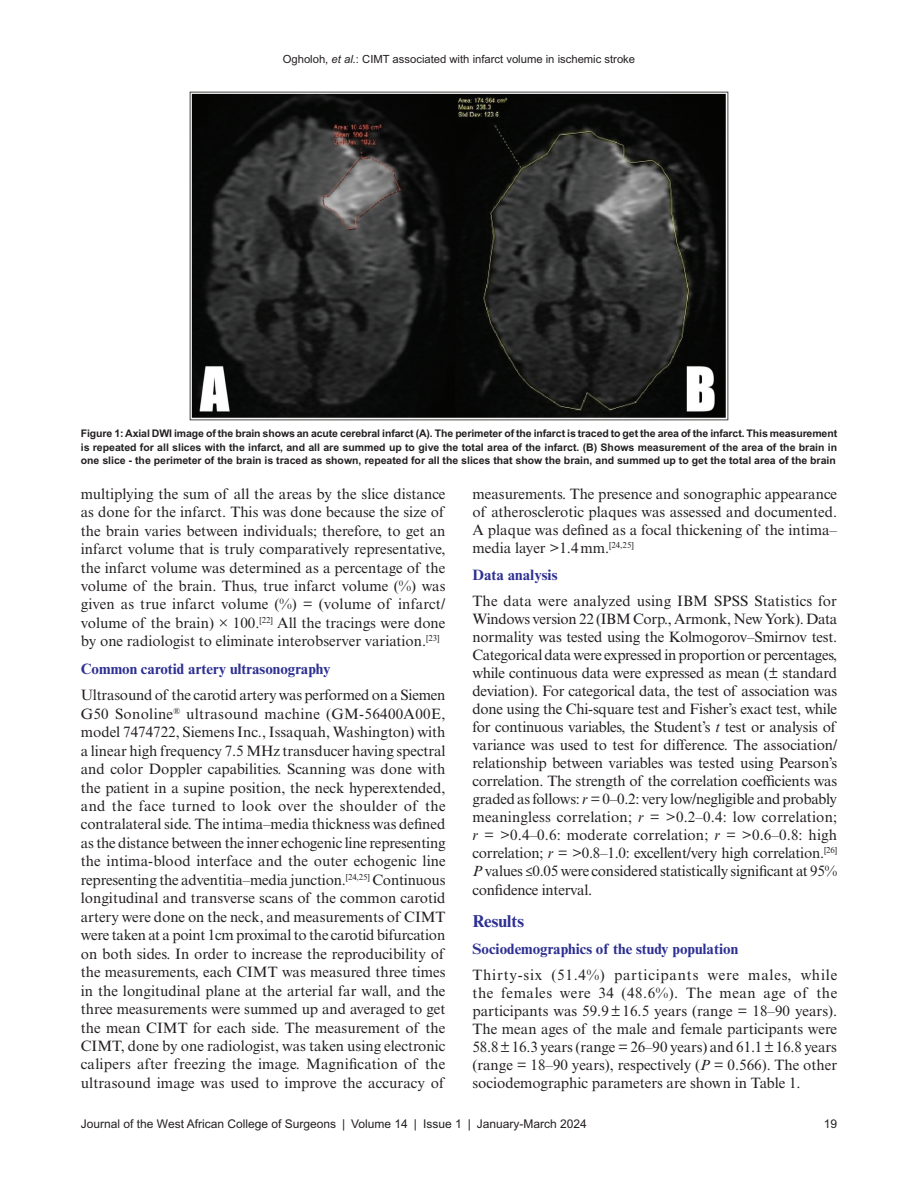
<style>
.page{position:relative;width:918px;height:1188px;background:#fff}
.page>*{position:absolute;margin:0;border:0;box-sizing:border-box;transform-origin:0 0}
.t1{font:700 17.25px "Times New Roman MT Std";color:#2e3092}
.t2{font:15px/18.5px "Times New Roman MT Std";color:#231f20;text-align:justify}
.t3{font:700 15px "Times New Roman MT Std";color:#2e3092}
.t4{font:12px "Arial MT Std";color:#231f20}
.t5{font:11.25px "Arial MT Std";color:#231f20}
.t6{font:700 10.5px/13.5px "Arial MT Std";color:#231f20;text-align:justify}
.s1{font-style:italic}
</style>
<div class="page">
<img style="left:189px;top:92px;width:540px;height:329px">
<p class="t5" style="left:283px;top:52px;width:354px">Ogholoh, <span class="s1">et al.</span>: CIMT associated with infarct volume in ischemic stroke</p>
<p class="t6" style="left:81px;top:427px;width:758px">Figure 1: Axial DWI image of the brain shows an acute cerebral infarct (A). The perimeter of the infarct is traced to get the area of the infarct. This measurement is repeated for all slices with the infarct, and all are summed up to give the total area of the infarct. (B) Shows measurement of the area of the brain in one slice - the perimeter of the brain is traced as shown, repeated for all the slices that show the brain, and summed up to get the total area of the brain</p>
<p class="t2" style="left:81px;top:484px;width:366px">multiplying the sum of all the areas by the slice distance as done for the infarct. This was done because the size of the brain varies between individuals; therefore, to get an infarct volume that is truly comparatively representative, the infarct volume was determined as a percentage of the volume of the brain. Thus, true infarct volume (%) was given as true infarct volume (%) = (volume of infarct/ volume of the brain) × 100.<sup>[22]</sup> All the tracings were done by one radiologist to eliminate interobserver variation.<sup>[23]</sup></p>
<p class="t3" style="left:81px;top:659px;width:251px">Common carotid artery ultrasonography</p>
<p class="t2" style="left:81px;top:686px;width:366px">Ultrasound of the carotid artery was performed on a Siemen G50 Sonoline<sup>®</sup> ultrasound machine (GM-56400A00E, model 7474722, Siemens Inc., Issaquah, Washington) with a linear high frequency 7.5 MHz transducer having spectral and color Doppler capabilities. Scanning was done with the patient in a supine position, the neck hyperextended, and the face turned to look over the shoulder of the contralateral side. The intima–media thickness was defined as the distance between the inner echogenic line representing the intima-blood interface and the outer echogenic line representing the adventitia–media junction.<sup>[24,25]</sup> Continuous longitudinal and transverse scans of the common carotid artery were done on the neck, and measurements of CIMT were taken at a point 1cm proximal to the carotid bifurcation on both sides. In order to increase the reproducibility of the measurements, each CIMT was measured three times in the longitudinal plane at the arterial far wall, and the three measurements were summed up and averaged to get the mean CIMT for each side. The measurement of the CIMT, done by one radiologist, was taken using electronic calipers after freezing the image. Magnification of the ultrasound image was used to improve the accuracy of</p>
<p class="t2" style="left:472px;top:485px;width:366px;line-height:18px">measurements. The presence and sonographic appearance of atherosclerotic plaques was assessed and documented.<br>A plaque was defined as a focal thickening of the intima– media layer &gt;1.4mm.<sup>[24,25]</sup></p>
<p class="t3" style="left:472px;top:566px;width:86px">Data analysis</p>
<p class="t2" style="left:472px;top:592px;width:366px;line-height:18px">The data were analyzed using IBM SPSS Statistics for Windows version 22 (IBM Corp., Armonk, New York). Data normality was tested using the Kolmogorov–Smirnov test.<br>Categorical data were expressed in proportion or percentages, while continuous data were expressed as mean (± standard deviation). For categorical data, the test of association was done using the Chi-square test and Fisher’s exact test, while for continuous variables, the Student’s <span class="s1">t</span> test or analysis of variance was used to test for difference. The association/ relationship between variables was tested using Pearson’s correlation. The strength of the correlation coefficients was graded as follows: <span class="s1">r</span> = 0–0.2: very low/negligible and probably meaningless correlation; <span class="s1">r</span> = &gt;0.2–0.4: low correlation; <span class="s1">r</span> = &gt;0.4–0.6: moderate correlation; <span class="s1">r</span> = &gt;0.6–0.8: high correlation; <span class="s1">r</span> = &gt;0.8–1.0: excellent/very high correlation.<sup>[26] </sup><span class="s1">P</span> values ≤0.05 were considered statistically significant at 95% confidence interval.</p>
<p class="t1" style="left:472px;top:911px;width:53px">Results</p>
<p class="t3" style="left:472px;top:939px;width:267px">Sociodemographics of the study population</p>
<p class="t2" style="left:472px;top:966px;width:366px;line-height:18px">Thirty-six (51.4%) participants were males, while the females were 34 (48.6%). The mean age of the participants was 59.9±16.5 years (range = 18–90 years).<br>The mean ages of the male and female participants were 58.8±16.3 years (range = 26–90 years) and 61.1±16.8 years (range = 18–90 years), respectively (<span class="s1">P</span> = 0.566). The other sociodemographic parameters are shown in Table 1.</p>
<p class="t4" style="left:81px;top:1117px;width:508px">Journal of the West African College of Surgeons | Volume 14 | Issue 1 | January-March 2024</p>
<p class="t4" style="left:824px;top:1117px;width:15px">19</p>
</div>
